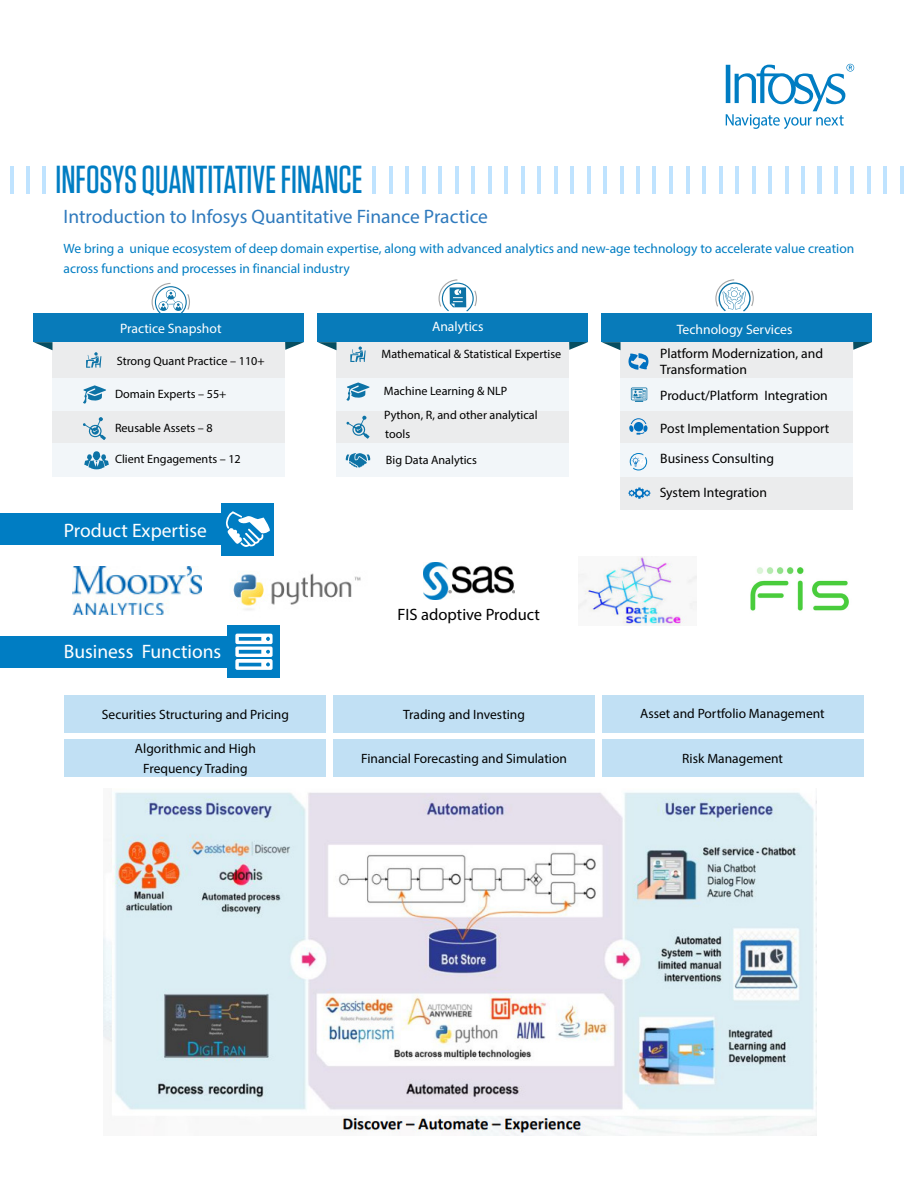
<style>
.page{position:relative;width:918px;height:1188px;background:#fff}
.page>*{position:absolute;margin:0;border:0;box-sizing:border-box;transform-origin:0 0}
.t1{font:500 39px "Tungsten";color:#007dc3;scale:.96 1}
.t2{font:19.5px "Myriad Pro";color:#2f7abd}
.t3{font:19.5px "Myriad Pro";color:#fff}
.t4{font:16.5px "Myriad Pro";color:#000}
.t5{font:13.65px/16.4px "Myriad Pro";color:#000}
.t6{font:13.65px "Myriad Pro";color:#fff}
.t7{font:13.5px/19.5px "Myriad Pro";color:#007dc3}
.t8{font:13.5px/19.5px "Myriad Pro";color:#000101;text-align:center}
.t9{font:12.15px/24.3px "Myriad Pro";color:#000}
</style>
<div class="page">
<hr style="left:26px;top:166px;width:4px;height:27px;background:#bfe3ff">
<hr style="left:10px;top:166px;width:3px;height:27px;background:#bfe3ff">
<hr style="left:43px;top:166px;width:3px;height:27px;background:#bfe3ff">
<hr style="left:373px;top:166px;width:3px;height:27px;background:#bfe3ff">
<hr style="left:389px;top:166px;width:3px;height:27px;background:#bfe3ff">
<hr style="left:554px;top:166px;width:3px;height:27px;background:#bfe3ff">
<hr style="left:538px;top:166px;width:3px;height:27px;background:#bfe3ff">
<hr style="left:488px;top:166px;width:3px;height:27px;background:#bfe3ff">
<hr style="left:472px;top:166px;width:3px;height:27px;background:#bfe3ff">
<hr style="left:521px;top:166px;width:3px;height:27px;background:#bfe3ff">
<hr style="left:505px;top:166px;width:3px;height:27px;background:#bfe3ff">
<hr style="left:455px;top:166px;width:3px;height:27px;background:#bfe3ff">
<hr style="left:406px;top:166px;width:3px;height:27px;background:#bfe3ff">
<hr style="left:438px;top:166px;width:4px;height:27px;background:#bfe3ff">
<hr style="left:422px;top:166px;width:3px;height:27px;background:#bfe3ff">
<hr style="left:571px;top:166px;width:3px;height:27px;background:#bfe3ff">
<hr style="left:587px;top:166px;width:3px;height:27px;background:#bfe3ff">
<hr style="left:603px;top:166px;width:4px;height:27px;background:#bfe3ff">
<hr style="left:769px;top:166px;width:3px;height:27px;background:#bfe3ff">
<hr style="left:802px;top:166px;width:3px;height:27px;background:#bfe3ff">
<hr style="left:752px;top:166px;width:3px;height:27px;background:#bfe3ff">
<hr style="left:703px;top:166px;width:3px;height:27px;background:#bfe3ff">
<hr style="left:686px;top:166px;width:3px;height:27px;background:#bfe3ff">
<hr style="left:735px;top:166px;width:4px;height:27px;background:#bfe3ff">
<hr style="left:719px;top:166px;width:3px;height:27px;background:#bfe3ff">
<hr style="left:670px;top:166px;width:3px;height:27px;background:#bfe3ff">
<hr style="left:620px;top:166px;width:3px;height:27px;background:#bfe3ff">
<hr style="left:653px;top:166px;width:3px;height:27px;background:#bfe3ff">
<hr style="left:636px;top:166px;width:4px;height:27px;background:#bfe3ff">
<hr style="left:785px;top:166px;width:3px;height:27px;background:#bfe3ff">
<hr style="left:818px;top:166px;width:3px;height:27px;background:#bfe3ff">
<hr style="left:834px;top:166px;width:3px;height:27px;background:#bfe3ff">
<hr style="left:900px;top:166px;width:4px;height:27px;background:#bfe3ff">
<hr style="left:851px;top:166px;width:3px;height:27px;background:#bfe3ff">
<hr style="left:883px;top:166px;width:4px;height:27px;background:#bfe3ff">
<hr style="left:867px;top:166px;width:3px;height:27px;background:#bfe3ff">
<svg style="left:726px;top:64px;width:128px;height:65px"></svg>
<img style="left:579px;top:556px;width:118px;height:69px">
<img style="left:72px;top:567px;width:130px;height:48px">
<img style="left:233px;top:573px;width:128px;height:37px">
<img style="left:750px;top:567px;width:99px;height:44px">
<img style="left:423px;top:562px;width:91px;height:38px">
<div style="left:0;top:514px;width:232px;height:31px;background:#007dc3"></div>
<div style="left:0;top:636px;width:232px;height:31px;background:#007dc3"></div>
<svg style="left:151px;top:283px;width:39px;height:30px"></svg>
<div style="left:53px;top:339px;width:232px;height:39px;background:#ebeced"></div>
<div style="left:53px;top:378px;width:232px;height:33px;background:#f2f6f9"></div>
<div style="left:53px;top:411px;width:232px;height:33px;background:#ebeced"></div>
<div style="left:53px;top:444px;width:232px;height:33px;background:#f2f6f9"></div>
<svg style="left:34px;top:342px;width:19px;height:8px"></svg>
<svg style="left:285px;top:342px;width:19px;height:8px"></svg>
<div style="left:34px;top:313px;width:270px;height:29px;background:#087bba"></div>
<div style="left:337px;top:339px;width:232px;height:39px;background:#ebeced"></div>
<div style="left:337px;top:378px;width:232px;height:33px;background:#f2f6f9"></div>
<div style="left:337px;top:411px;width:232px;height:33px;background:#ebeced"></div>
<div style="left:337px;top:444px;width:232px;height:33px;background:#f2f6f9"></div>
<svg style="left:318px;top:342px;width:19px;height:8px"></svg>
<svg style="left:569px;top:342px;width:19px;height:8px"></svg>
<div style="left:318px;top:313px;width:270px;height:29px;background:#087bba"></div>
<div style="left:621px;top:339px;width:232px;height:39px;background:#ebeced"></div>
<div style="left:621px;top:378px;width:232px;height:33px;background:#f2f6f9"></div>
<div style="left:621px;top:411px;width:232px;height:33px;background:#ebeced"></div>
<div style="left:621px;top:477px;width:232px;height:33px;background:#ebeced"></div>
<div style="left:621px;top:444px;width:232px;height:33px;background:#f2f6f9"></div>
<svg style="left:602px;top:342px;width:19px;height:8px"></svg>
<svg style="left:853px;top:342px;width:19px;height:8px"></svg>
<div style="left:602px;top:313px;width:270px;height:29px;background:#087bba"></div>
<svg style="left:628px;top:353px;width:21px;height:17px"></svg>
<svg style="left:628px;top:488px;width:22px;height:11px"></svg>
<svg style="left:629px;top:418px;width:19px;height:17px"></svg>
<svg style="left:630px;top:453px;width:17px;height:18px"></svg>
<svg style="left:631px;top:388px;width:16px;height:14px"></svg>
<svg style="left:86px;top:352px;width:15px;height:16px"></svg>
<svg style="left:83px;top:385px;width:23px;height:19px"></svg>
<svg style="left:83px;top:417px;width:23px;height:23px"></svg>
<svg style="left:347px;top:416px;width:22px;height:23px"></svg>
<svg style="left:84px;top:451px;width:25px;height:18px"></svg>
<svg style="left:346px;top:453px;width:24px;height:15px"></svg>
<svg style="left:350px;top:346px;width:16px;height:16px"></svg>
<svg style="left:346px;top:382px;width:24px;height:19px"></svg>
<svg style="left:438px;top:279px;width:39px;height:33px"></svg>
<svg style="left:715px;top:279px;width:39px;height:33px"></svg>
<div style="left:222px;top:503px;width:52px;height:52px;background:#007dc3"></div>
<div style="left:228px;top:625px;width:52px;height:53px;background:#007dc3"></div>
<svg style="left:226px;top:511px;width:44px;height:36px"></svg>
<img style="left:103px;top:792px;width:714px;height:343px">
<svg style="left:235px;top:634px;width:38px;height:36px"></svg>
<div style="left:65px;top:695px;width:261px;height:38px;background:#c1e0f4"></div>
<div style="left:333px;top:695px;width:262px;height:38px;background:#c1e0f4"></div>
<div style="left:602px;top:695px;width:262px;height:38px;background:#c1e0f4"></div>
<div style="left:65px;top:739px;width:261px;height:38px;background:#c1e0f4"></div>
<div style="left:333px;top:739px;width:262px;height:38px;background:#c1e0f4"></div>
<div style="left:602px;top:739px;width:262px;height:38px;background:#c1e0f4"></div>
<h1 class="t1" style="left:55px;top:159px;width:321px">INFOSYS QUANTITATIVE FINANCE</h1>
<h2 class="t2" style="left:64px;top:205px;width:426px">Introduction to Infosys Quantitative Finance Practice</h2>
<p class="t7" style="left:64px;top:239px;width:792px">We bring a unique ecosystem of deep domain expertise, along with advanced analytics and new-age technology to accelerate value creation across functions and processes in financial industry</p>
<p class="t6" style="left:120px;top:320px;width:103px">Practice Snapshot</p>
<p class="t9" style="left:117px;top:348px;width:149px">Strong Quant Practice – 110+</p>
<p class="t9" style="left:115px;top:381px;width:113px">Domain Experts – 55+</p>
<p class="t9" style="left:115px;top:415px;width:99px">Reusable Assets – 8</p>
<p class="t9" style="left:115px;top:447px;width:127px">Client Engagements – 12</p>
<h2 class="t3" style="left:64px;top:518px;width:145px">Product Expertise</h2>
<h2 class="t3" style="left:64px;top:639px;width:159px">Business Functions</h2>
<p class="t6" style="left:432px;top:318px;width:53px">Analytics</p>
<p class="t9" style="left:382px;top:341px;width:181px">Mathematical &amp; Statistical Expertise</p>
<p class="t9" style="left:384px;top:379px;width:155px">Machine Learning &amp; NLP<br>Python, R, and other analytical</p>
<p class="t9" style="left:385px;top:421px;width:93px;line-height:25.7px">tools<br>Big Data Analytics</p>
<h3 class="t4" style="left:398px;top:604px;width:144px">FIS adoptive Product</h3>
<p class="t6" style="left:677px;top:321px;width:117px">Technology Services</p>
<p class="t5" style="left:660px;top:345px;width:164px">Platform Modernization, and<br>Transformation</p>
<p class="t5" style="left:660px;top:387px;width:169px">Product/Platform Integration</p>
<p class="t5" style="left:660px;top:420px;width:171px">Post Implementation Support</p>
<p class="t5" style="left:660px;top:450px;width:115px">Business Consulting</p>
<p class="t5" style="left:660px;top:484px;width:109px">System Integration</p>
<p class="t8" style="left:102px;top:704px;width:189px">Securities Structuring and Pricing</p>
<p class="t8" style="left:403px;top:704px;width:123px">Trading and Investing</p>
<p class="t8" style="left:640px;top:703px;width:186px">Asset and Portfolio Management</p>
<p class="t8" style="left:135px;top:739px;width:122px">Algorithmic and High<br>Frequency Trading</p>
<p class="t8" style="left:361px;top:748px;width:207px">Financial Forecasting and Simulation</p>
<p class="t8" style="left:682px;top:748px;width:102px">Risk Management</p>
</div>
